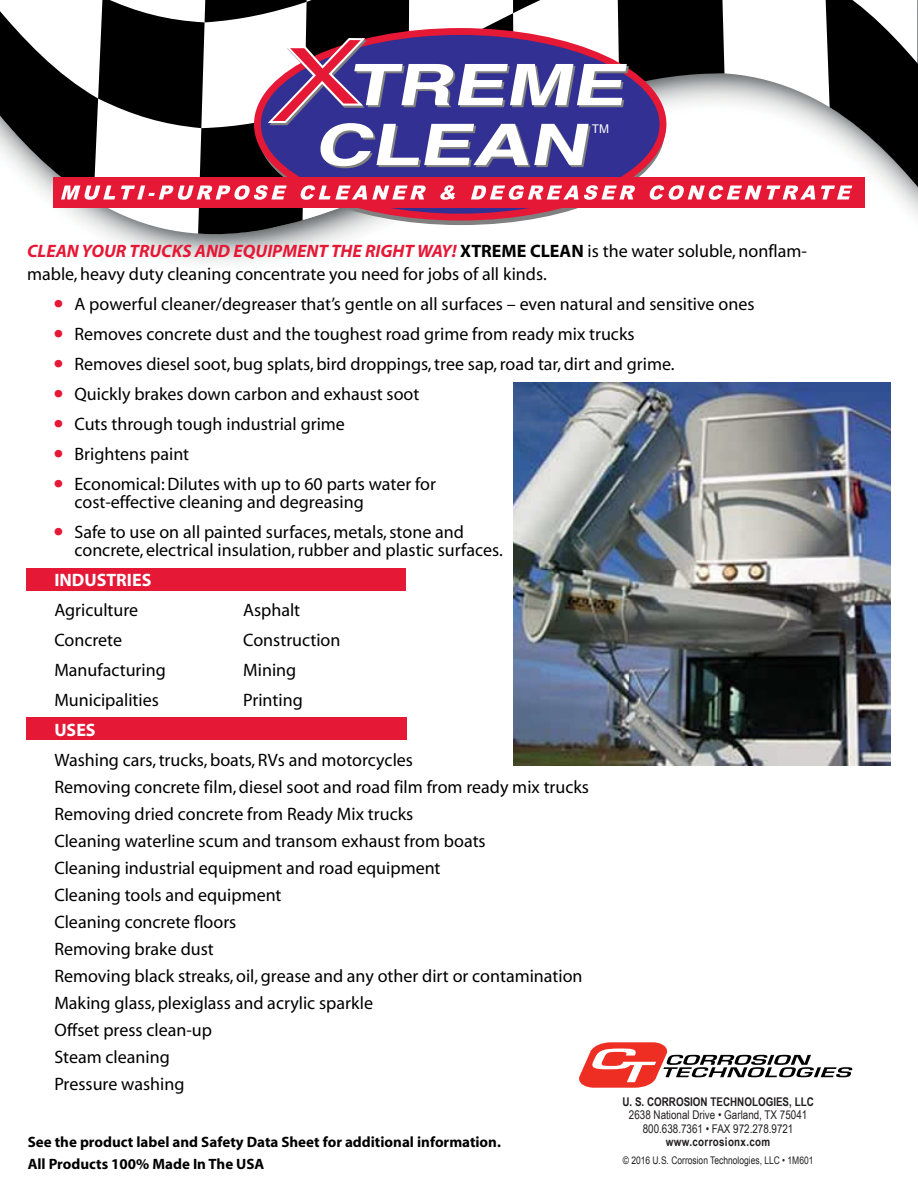
<style>
.page{position:relative;width:918px;height:1188px;background:#fff}
.page>*{position:absolute;margin:0;border:0;box-sizing:border-box;transform-origin:0 0}
.t1{font:18px/27px "Myriad";color:#000}
.t2{font:700 18px "Myriad";color:#fff}
.t3{font:700 15px/22.5px "Myriad";color:#000}
.t4{font:12px/13.5px "Arial Narrow";color:#231f20;text-align:center}
.t5{font:700 12px "Arial Narrow";color:#231f20}
.t6{font:700 12px "Arial Narrow";letter-spacing:.025em;color:#231f20}
.t7{font:12px "Arial";color:#fff}
.t8{font:10.5px "Arial";color:#231f20;scale:.81 1}
.s1{font-weight:700;font-style:italic;color:#e51836}
.s2{font-weight:700}
.s3{font-size:36px;color:#e51836}
</style>
<div class="page">
<img style="left:138px;top:249px;width:753px;height:179px">
<svg style="left:107px;top:99px;width:810px;height:150px"></svg>
<div style="left:26px;top:569px;width:380px;height:22px;background:#e51836"></div>
<div style="left:26px;top:718px;width:381px;height:22px;background:#e51836"></div>
<svg style="left:579px;top:1042px;width:274px;height:46px"></svg>
<img style="left:514px;top:383px;width:377px;height:383px">
<svg style="left:0;top:0;width:815px;height:236px"></svg>
<svg style="left:821px;top:0;width:97px;height:208px"></svg>
<p class="t7" style="left:592px;top:121px;width:19px">TM</p>
<p class="t1" style="left:27px;top:241px;width:781px;line-height:22.5px"><span class="s1">CLEAN YOUR TRUCKS AND EQUIPMENT THE RIGHT WAY!</span> <span class="s2">XTREME CLEAN</span> is the water soluble, nonflam&shy;mable, heavy duty cleaning concentrate you need for jobs of all kinds.</p>
<p class="t1" style="left:53px;top:291px;width:703px"><span class="s3">•</span> A powerful cleaner/degreaser that’s gentle on all surfaces – even natural and sensitive ones</p>
<p class="t1" style="left:53px;top:321px;width:583px"><span class="s3">•</span> Removes concrete dust and the toughest road grime from ready mix trucks</p>
<p class="t1" style="left:53px;top:351px;width:623px"><span class="s3">•</span> Removes diesel soot, bug splats, bird droppings, tree sap, road tar, dirt and grime.</p>
<p class="t1" style="left:53px;top:381px;width:367px"><span class="s3">•</span> Quickly brakes down carbon and exhaust soot</p>
<p class="t1" style="left:53px;top:411px;width:293px"><span class="s3">•</span> Cuts through tough industrial grime</p>
<p class="t1" style="left:53px;top:441px;width:137px"><span class="s3">•</span> Brightens paint</p>
<p class="t1" style="left:75px;top:476px;width:363px;line-height:18px;text-indent:-21px"><span class="s3">•</span> Economical: Dilutes with up to 60 parts water for cost-effective cleaning and degreasing</p>
<p class="t1" style="left:75px;top:524px;width:430px;line-height:18px;text-indent:-21px"><span class="s3">•</span> Safe to use on all painted surfaces, metals, stone and concrete, electrical insulation, rubber and plastic surfaces.</p>
<p class="t2" style="left:54px;top:570px;width:99px">INDUSTRIES</p>
<p class="t1" style="left:54px;top:597px;width:85px">Agriculture</p>
<p class="t1" style="left:243px;top:597px;width:59px">Asphalt</p>
<p class="t1" style="left:54px;top:627px;width:69px">Concrete</p>
<p class="t1" style="left:243px;top:627px;width:99px">Construction</p>
<p class="t1" style="left:54px;top:657px;width:113px">Manufacturing</p>
<p class="t1" style="left:243px;top:657px;width:55px">Mining</p>
<p class="t1" style="left:54px;top:687px;width:106px">Municipalities</p>
<p class="t1" style="left:243px;top:687px;width:61px">Printing</p>
<p class="t2" style="left:54px;top:721px;width:43px">USES</p>
<p class="t1" style="left:54px;top:747px;width:536px">Washing cars, trucks, boats, RVs and motorcycles<br>Removing concrete film, diesel soot and road film from ready mix trucks Removing dried concrete from Ready Mix trucks<br>Cleaning waterline scum and transom exhaust from boats<br>Cleaning industrial equipment and road equipment<br>Cleaning tools and equipment<br>Cleaning concrete floors<br>Removing brake dust<br>Removing black streaks, oil, grease and any other dirt or contamination Making glass, plexiglass and acrylic sparkle<br>Offset press clean-up<br>Steam cleaning<br>Pressure washing</p>
<p class="t5" style="left:622px;top:1092px;width:193px">U. S. CORROSION TECHNOLOGIES, LLC</p>
<p class="t4" style="left:629px;top:1108px;width:180px">2638 National Drive • Garland, TX 75041<br>800.638.7361 • FAX 972.278.9721</p>
<p class="t6" style="left:666px;top:1133px;width:106px">www.corrosionx.com</p>
<p class="t8" style="left:623px;top:1154px;width:237px">© 2016 U.S. Corrosion Technologies, LLC • 1M601</p>
<p class="t3" style="left:28px;top:1131px;width:475px">See the product label and Safety Data Sheet for additional information.<br>All Products 100% Made In The USA</p>
</div>
